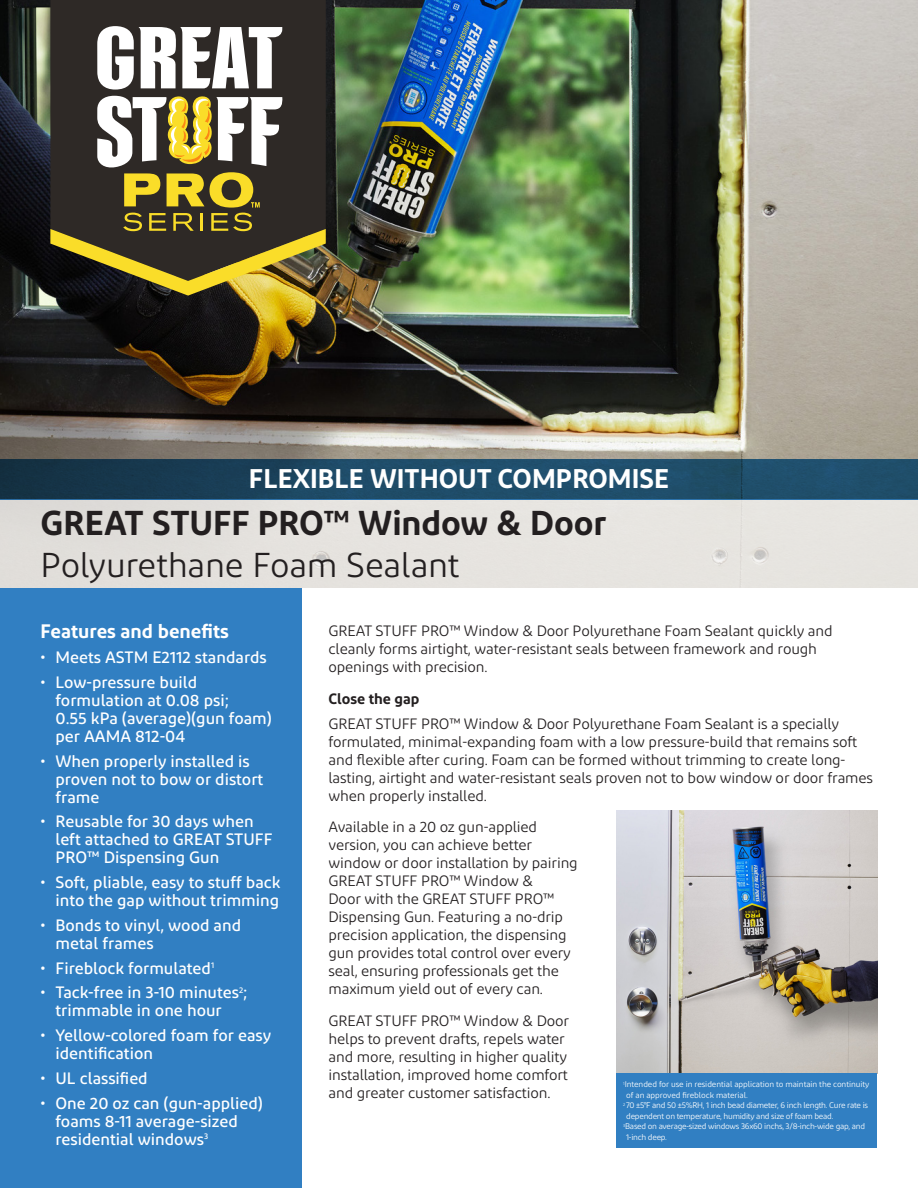
<style>
.page{position:relative;width:918px;height:1188px;background:#fff}
.page>*{position:absolute;margin:0;border:0;box-sizing:border-box;transform-origin:0 0}
.t1{font:600 34.5px/41.4px "Diodrum";letter-spacing:-.005em;color:#231f20}
.t2{font:600 27px "Diodrum";color:#fff}
.t3{font:600 19.5px "Diodrum";color:#fff}
.t4{font:500 16.5px/18px "Diodrum";color:#fff}
.t5{font:15px/18px "Diodrum";letter-spacing:-.01em;color:#231f20}
.t6{font:600 15px "Diodrum";color:#231f20}
.t7{font:8.25px/10.5px "Diodrum";letter-spacing:-.03em;color:#fff}
.t8{font:8.25px/10.5px "Diodrum";letter-spacing:-.01em;color:#fff}
.s1{font-weight:400}
</style>
<div class="page">
<img style="left:616px;top:810px;width:262px;height:263px">
<div style="left:0;top:588px;width:302px;height:600px;background:#317fc2"></div>
<img style="left:0;top:0;width:918px;height:459px">
<div style="left:0;top:500px;width:918px;height:88px;background:#e6e3df"></div>
<svg style="left:0;top:459px;width:918px;height:41px;fill:#1f4d68"></svg>
<div style="left:50px;top:0;width:276px;height:26px;background:#2e2926"></div>
<svg style="left:50px;top:26px;width:276px;height:270px"></svg>
<div style="left:616px;top:1073px;width:262px;height:75px;background:#317fc2"></div>
<p class="t2" style="left:249px;top:461px;width:422px">FLEXIBLE WITHOUT COMPROMISE</p>
<p class="t1" style="left:40px;top:502px;width:567px">GREAT STUFF PRO™ Window &amp; Door<br><span class="s1">Polyurethane Foam Sealant</span></p>
<p class="t3" style="left:40px;top:619px;width:190px">Features and benefits</p>
<p class="t4" style="left:40px;top:648px;width:228px">• Meets ASTM E2112 standards</p>
<p class="t4" style="left:56px;top:673px;width:218px;text-indent:-15px">• Low-pressure build formulation at 0.08 psi;<br>0.55 kPa (average)(gun foam) per AAMA 812-04</p>
<p class="t4" style="left:56px;top:751px;width:209px;text-indent:-15px">• When properly installed is proven not to bow or distort frame</p>
<p class="t4" style="left:56px;top:812px;width:219px;text-indent:-15px">• Reusable for 30 days when left attached to GREAT STUFF<br>PRO™ Dispensing Gun</p>
<p class="t4" style="left:40px;top:873px;width:242px;text-align:right">• Soft, pliable, easy to stuff back into the gap without trimming</p>
<p class="t4" style="left:56px;top:916px;width:187px;text-indent:-15px">• Bonds to vinyl, wood and metal frames</p>
<p class="t4" style="left:40px;top:958px;width:175px">• Fireblock formulated<sup>1</sup></p>
<p class="t4" style="left:56px;top:983px;width:194px;text-indent:-15px">• Tack-free in 3-10 minutes<sup>2</sup>; trimmable in one hour</p>
<p class="t4" style="left:56px;top:1026px;width:217px;text-indent:-15px">• Yellow-colored foam for easy identification</p>
<p class="t4" style="left:40px;top:1069px;width:109px">• UL classified</p>
<p class="t4" style="left:56px;top:1093px;width:209px;text-indent:-15px">• One 20 oz can (gun-applied) foams 8-11 average-sized residential windows<sup>3</sup></p>
<p class="t5" style="left:328px;top:621px;width:506px">GREAT STUFF PRO™ Window &amp; Door Polyurethane Foam Sealant quickly and cleanly forms airtight, water-resistant seals between framework and rough openings with precision.</p>
<p class="t6" style="left:328px;top:689px;width:93px">Close the gap</p>
<p class="t5" style="left:328px;top:714px;width:546px">GREAT STUFF PRO™ Window &amp; Door Polyurethane Foam Sealant is a specially formulated, minimal-expanding foam with a low pressure-build that remains soft and flexible after curing. Foam can be formed without trimming to create long&shy;lasting, airtight and water-resistant seals proven not to bow window or door frames when properly installed.</p>
<p class="t5" style="left:328px;top:818px;width:251px">Available in a 20 oz gun-applied version, you can achieve better window or door installation by pairing GREAT STUFF PRO™ Window &amp;<br>Door with the GREAT STUFF PRO™ Dispensing Gun. Featuring a no-drip precision application, the dispensing gun provides total control over every seal, ensuring professionals get the maximum yield out of every can.</p>
<p class="t5" style="left:328px;top:1011px;width:242px">GREAT STUFF PRO™ Window &amp; Door helps to prevent drafts, repels water and more, resulting in higher quality installation, improved home comfort and greater customer satisfaction.</p>
<p class="t8" style="left:626px;top:1079px;width:245px;text-indent:-3px"><sup>1</sup>Intended for use in residential application to maintain the continuity of an approved fireblock material.</p>
<p class="t7" style="left:626px;top:1100px;width:243px;text-indent:-3px"><sup>2</sup> 70 ±5°F and 50 ±5%RH, 1 inch bead diameter, 6 inch length. Cure rate is dependent on temperature, humidity and size of foam bead.</p>
<p class="t7" style="left:626px;top:1121px;width:240px;text-indent:-3px"><sup>3</sup>Based on average-sized windows 36x60 inchs, 3/8-inch-wide gap, and<br>1-inch deep.</p>
</div>
